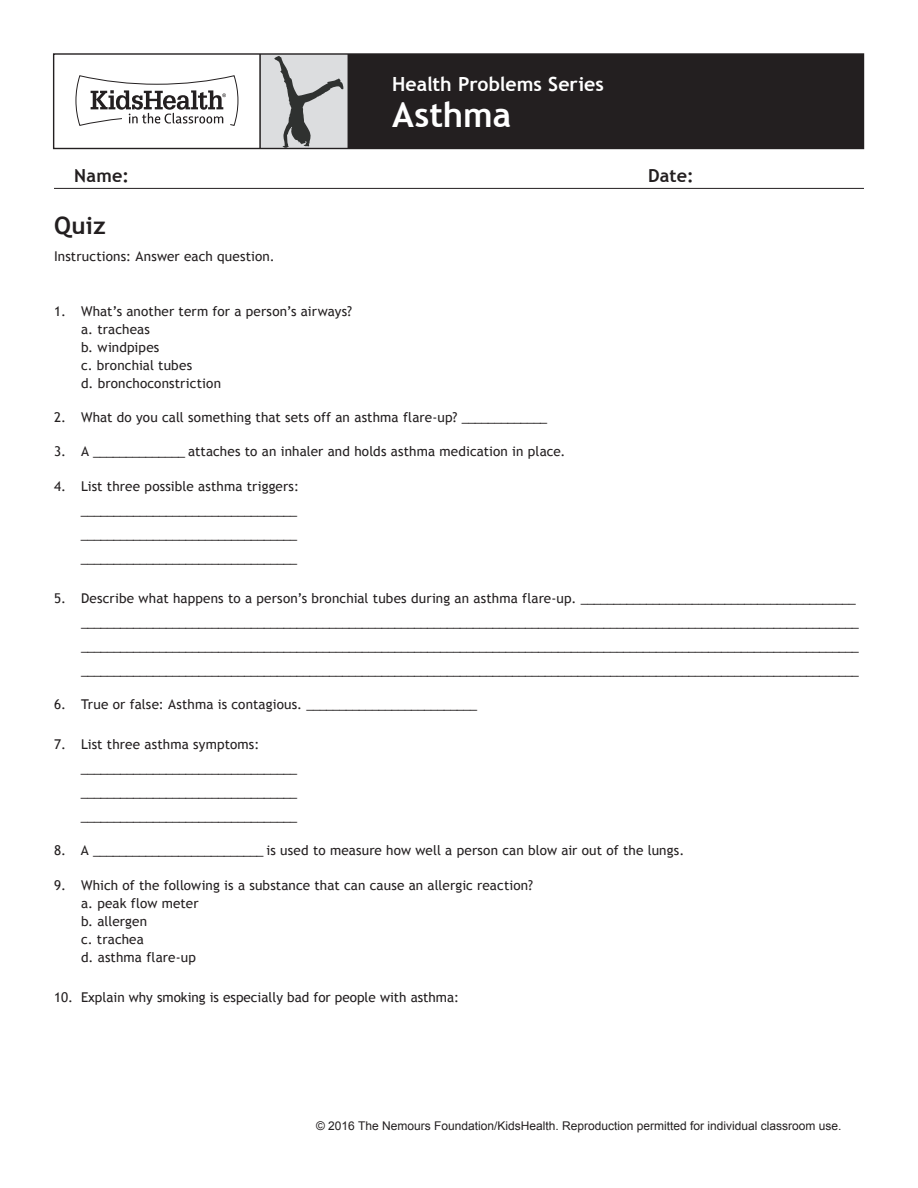
<style>
.page{position:relative;width:918px;height:1188px;background:#fff}
.page>*{position:absolute;margin:0;border:0;box-sizing:border-box;transform-origin:0 0}
.Handout_Header{font:700 34.5px "Trebuchet MS";letter-spacing:-.005em;color:#fff}
.Handout_Title{font:700 24px "Trebuchet MS";color:#231f20}
.Handout_Header-2{font:700 19.5px "Trebuchet MS";color:#fff}
.Article_List{font:700 18px "Trebuchet MS";letter-spacing:.015em;color:#231f20}
.Basic_Numbered_List{font:13.5px/24px "Trebuchet MS";letter-spacing:.01em;color:#231f20}
.Handout_Title-2{font:13.5px "Trebuchet MS";letter-spacing:.01em;color:#231f20}
.t1{font:12px "Arial";color:#231f20}
</style>
<div class="page">
<div style="left:260px;top:54px;width:88px;height:94px;background:#dcdddf"></div>
<div style="left:348px;top:54px;width:515px;height:94px;background:#231f20"></div>
<svg style="left:75px;top:75px;width:164px;height:51px"></svg>
<hr style="left:259px;top:54px;width:2px;height:94px;background:#231f20">
<div style="left:53px;top:53px;width:811px;height:96px;border:1px solid #231f20"></div>
<svg style="left:274px;top:56px;width:69px;height:92px"></svg>
<hr style="left:54px;top:188px;width:810px;height:1px;background:#231f20">
<p class="Handout_Header-2" style="left:392px;top:71px;width:213px">Health Problems Series</p>
<p class="Handout_Header" style="left:392px;top:93px;width:121px">Asthma</p>
<p class="Article_List" style="left:74px;top:164px;width:56px">Name:</p>
<p class="Article_List" style="left:648px;top:164px;width:47px">Date:</p>
<p class="Handout_Title" style="left:54px;top:210px;width:53px">Quiz</p>
<p class="Handout_Title-2" style="left:54px;top:248px;width:222px">Instructions: Answer each question.</p>
<p class="Basic_Numbered_List" style="left:54px;top:299px;width:14px">1.</p>
<p class="Basic_Numbered_List" style="left:54px;top:406px;width:14px">2.</p>
<p class="Basic_Numbered_List" style="left:54px;top:440px;width:14px">3.</p>
<p class="Basic_Numbered_List" style="left:54px;top:474px;width:14px">4.</p>
<p class="Basic_Numbered_List" style="left:54px;top:586px;width:14px">5.</p>
<p class="Basic_Numbered_List" style="left:54px;top:692px;width:14px">6.</p>
<p class="Basic_Numbered_List" style="left:54px;top:733px;width:14px">7.</p>
<p class="Basic_Numbered_List" style="left:54px;top:839px;width:14px">8.</p>
<p class="Basic_Numbered_List" style="left:54px;top:873px;width:14px">9.</p>
<p class="Basic_Numbered_List" style="left:54px;top:985px;width:21px">10.</p>
<p class="Basic_Numbered_List" style="left:81px;top:302px;width:273px;line-height:18px">What’s another term for a person’s airways? a. tracheas<br>b. windpipes<br>c. bronchial tubes<br>d. bronchoconstriction</p>
<p class="Basic_Numbered_List" style="left:81px;top:406px;width:468px">What do you call something that sets off an asthma flare-up? _____________</p>
<p class="Basic_Numbered_List" style="left:81px;top:440px;width:486px">A ______________ attaches to an inhaler and holds asthma medication in place.</p>
<p class="Basic_Numbered_List" style="left:81px;top:474px;width:218px">List three possible asthma triggers: _________________________________ _________________________________ _________________________________</p>
<p class="Basic_Numbered_List" style="left:81px;top:586px;width:780px">Describe what happens to a person’s bronchial tubes during an asthma flare-up. __________________________________________ _________________________________________________________ ______________________________________________________________ ____________________________________________________ ___________________________________________________________________ _________________________ ______________________________________________________________________________________________</p>
<p class="Basic_Numbered_List" style="left:81px;top:692px;width:398px">True or false: Asthma is contagious. __________________________</p>
<p class="Basic_Numbered_List" style="left:81px;top:733px;width:218px">List three asthma symptoms: _________________________________ _________________________________ _________________________________</p>
<p class="Basic_Numbered_List" style="left:81px;top:839px;width:605px">A __________________________ is used to measure how well a person can blow air out of the lungs.</p>
<p class="Basic_Numbered_List" style="left:81px;top:876px;width:451px;line-height:18px">Which of the following is a substance that can cause an allergic reaction? a. peak flow meter<br>b. allergen<br>c. trachea<br>d. asthma flare-up</p>
<p class="Basic_Numbered_List" style="left:81px;top:985px;width:380px">Explain why smoking is especially bad for people with asthma:</p>
<p class="t1" style="left:316px;top:1118px;width:527px">© 2016 The Nemours Foundation/KidsHealth. Reproduction permitted for individual classroom use.</p>
</div>
